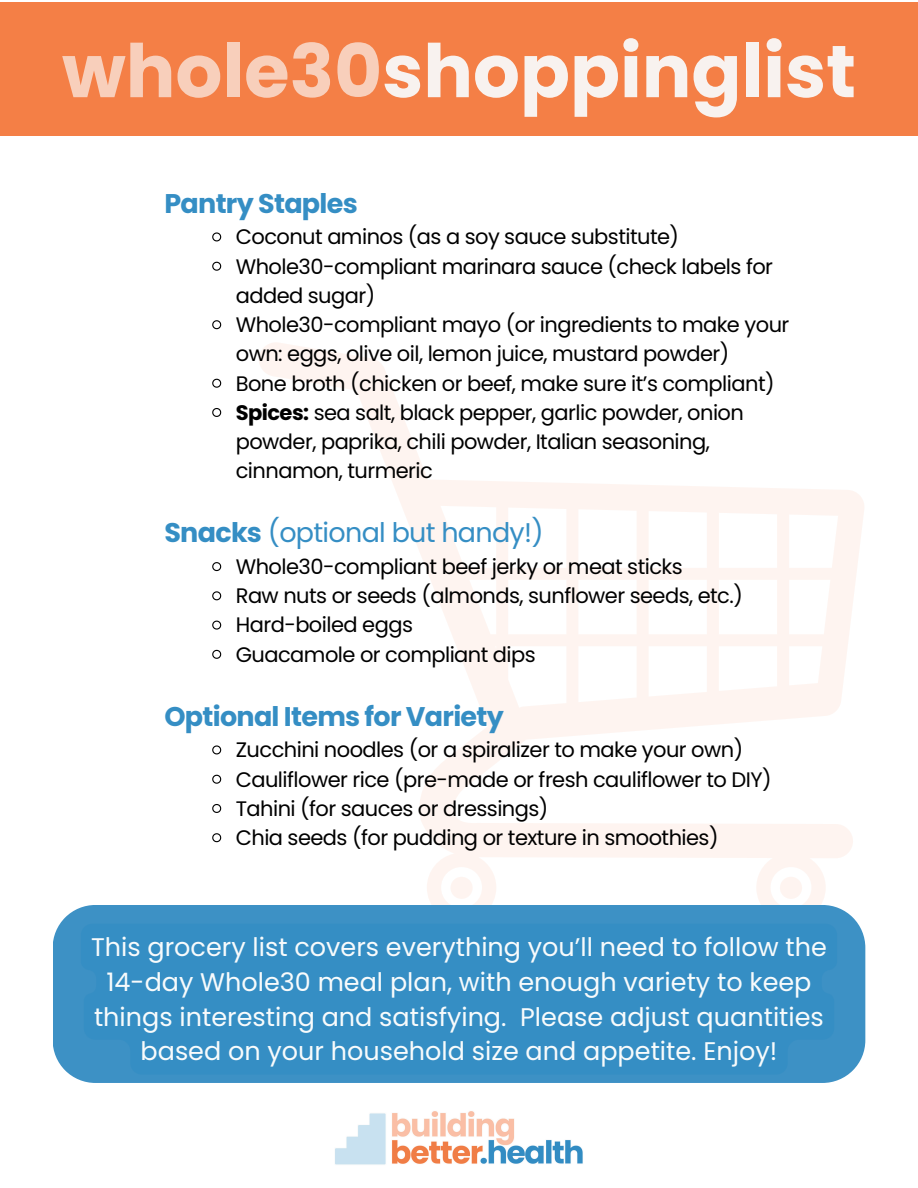
<style>
.page{position:relative;width:918px;height:1188px;background:#fff}
.page>*{position:absolute;margin:0;border:0;box-sizing:border-box;transform-origin:0 0}
.t1{font:700 73.65px "Poppins";color:#f8f2ef}
.t2{font:700 27px "Poppins";letter-spacing:-.025em;color:#358ec4}
.t3{font:27px "Poppins";letter-spacing:-.025em;color:#358ec4}
.t4{font:25.5px/34.8px "Poppins";color:#f8fbfc;text-align:center}
.t5{font:21px/29.2px "Poppins";letter-spacing:-.025em;color:#000}
.s1{color:#f8cfbb}
.s2{font-weight:700}
</style>
<div class="page">
<svg style="left:259px;top:342px;width:605px;height:563px"></svg>
<div style="left:0;top:2px;width:918px;height:134px;background:#f47f46"></div>
<img style="left:335px;top:1111px;width:248px;height:54px">
<svg style="left:212px;top:232px;width:10px;height:10px"></svg>
<svg style="left:212px;top:261px;width:10px;height:10px"></svg>
<svg style="left:212px;top:320px;width:10px;height:10px"></svg>
<svg style="left:212px;top:378px;width:10px;height:10px"></svg>
<svg style="left:212px;top:408px;width:10px;height:9px"></svg>
<svg style="left:212px;top:562px;width:10px;height:10px"></svg>
<svg style="left:212px;top:591px;width:10px;height:10px"></svg>
<svg style="left:212px;top:620px;width:10px;height:10px"></svg>
<svg style="left:212px;top:649px;width:10px;height:10px"></svg>
<svg style="left:212px;top:745px;width:10px;height:10px"></svg>
<svg style="left:212px;top:774px;width:10px;height:10px"></svg>
<svg style="left:212px;top:804px;width:10px;height:9px"></svg>
<svg style="left:212px;top:833px;width:10px;height:10px"></svg>
<div style="left:53px;top:905px;width:812px;height:178px;background:#3d91c5"></div>
<div style="left:81px;top:924px;width:756px;height:151px;background:#358ec4"></div>
<p class="t1" style="left:62px;top:20px;width:796px"><span class="s1">whole30</span>shoppinglist</p>
<h1 class="t2" style="left:164px;top:184px;width:195px">Pantry Staples</h1>
<h2 class="t5" style="left:236px;top:222px;width:445px">Coconut aminos (as a soy sauce substitute)</h2>
<p class="t5" style="left:236px;top:252px;width:539px">Whole30-compliant marinara sauce (check labels for added sugar)</p>
<p class="t5" style="left:236px;top:310px;width:555px">Whole30-compliant mayo (or ingredients to make your own: eggs, olive oil, lemon juice, mustard powder)</p>
<p class="t5" style="left:236px;top:369px;width:540px">Bone broth (chicken or beef, make sure it’s compliant)</p>
<p class="t5" style="left:236px;top:398px;width:510px"><span class="s2">Spices:</span> sea salt, black pepper, garlic powder, onion powder, paprika, chili powder, Italian seasoning, cinnamon, turmeric</p>
<p class="t3" style="left:164px;top:514px;width:381px"><span class="s2">Snacks</span> (optional but handy!)</p>
<p class="t5" style="left:236px;top:552px;width:449px">Whole30-compliant beef jerky or meat sticks</p>
<p class="t5" style="left:236px;top:581px;width:509px">Raw nuts or seeds (almonds, sunflower seeds, etc.)</p>
<p class="t5" style="left:236px;top:610px;width:179px">Hard-boiled eggs</p>
<p class="t5" style="left:236px;top:640px;width:302px">Guacamole or compliant dips</p>
<p class="t2" style="left:164px;top:697px;width:341px">Optional Items for Variety</p>
<p class="t5" style="left:236px;top:735px;width:509px">Zucchini noodles (or a spiralizer to make your own)</p>
<p class="t5" style="left:236px;top:765px;width:537px">Cauliflower rice (pre-made or fresh cauliflower to DIY)</p>
<p class="t5" style="left:236px;top:794px;width:314px">Tahini (for sauces or dressings)</p>
<p class="t5" style="left:236px;top:823px;width:484px">Chia seeds (for pudding or texture in smoothies)</p>
<p class="t4" style="left:91px;top:930px;width:737px">This grocery list covers everything you’ll need to follow the 14-day Whole30 meal plan, with enough variety to keep things interesting and satisfying. Please adjust quantities based on your household size and appetite. Enjoy!</p>
</div>
